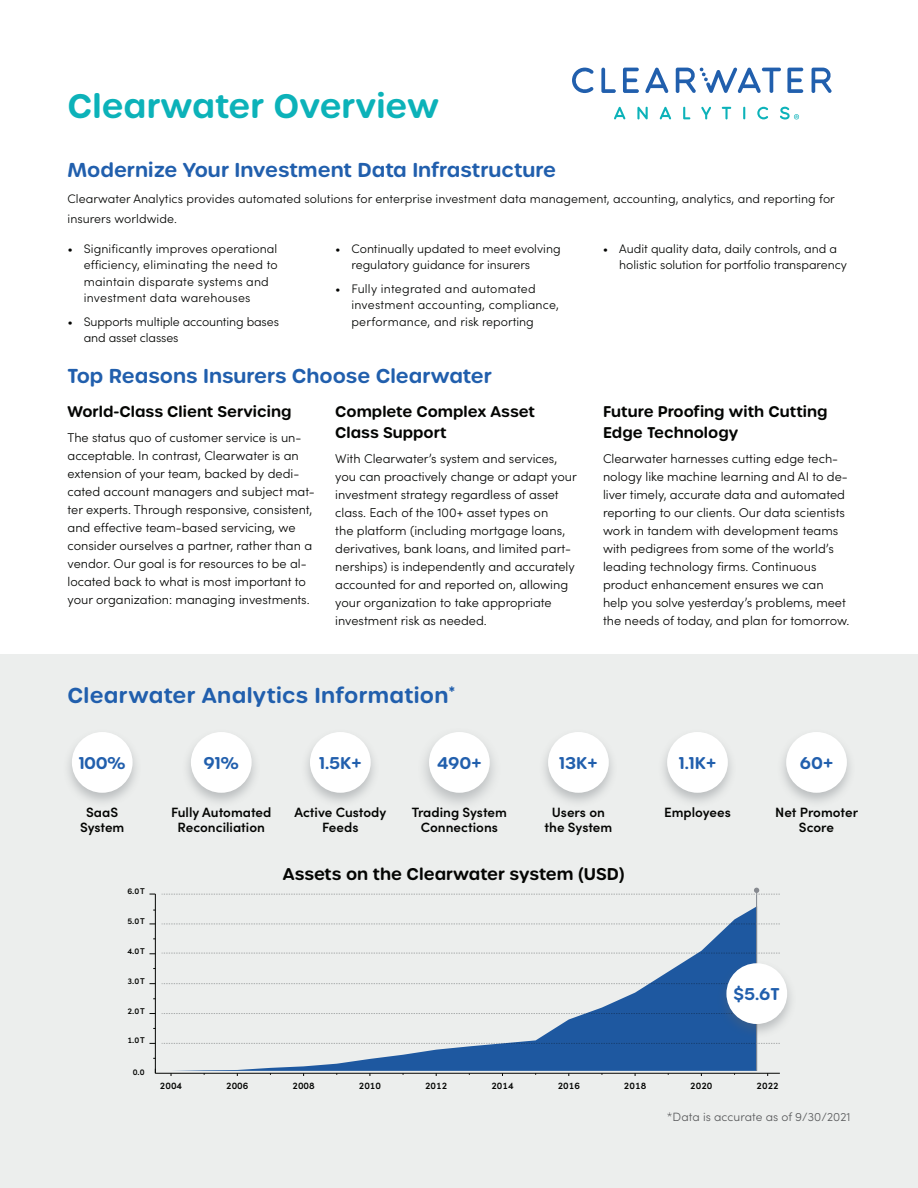
<style>
.page{position:relative;width:918px;height:1188px;background:#fff}
.page>*{position:absolute;margin:0;border:0;box-sizing:border-box;transform-origin:0 0}
.t1{font:600 33px "Urbane Rounded";color:#0cb2b9}
.t2{font:600 21px "Urbane Rounded";letter-spacing:.01em;color:#215fad}
.t3{font:600 19.5px "Urbane Rounded";color:#215fad}
.t4{font:600 16.5px "Urbane Rounded";color:#215fad}
.t5{font:600 16.5px "Urbane Rounded";color:#040503}
.t6{font:600 15px/21px "Urbane Rounded";color:#040503}
.t7{font:600 13.5px/15px "Sofia Pro";color:#040503;text-align:center}
.t8{font:300 12.75px/18px "Sofia Pro";color:#040503}
.t9{font:300 12.3px/16.5px "Sofia Pro";letter-spacing:.005em;color:#040503}
.t10{font:300 12px "Sofia Pro";letter-spacing:.005em;color:#57585a}
.t11{font:600 9.6px "Sofia Pro";color:#040503}
.t12{font:600 8.4px "Sofia Pro";letter-spacing:.1em;color:#040503}
</style>
<div class="page">
<div style="left:0;top:654px;width:918px;height:534px;background:#eceeed"></div>
<div style="left:63px;top:728px;width:79px;height:80px;background:#5f646a;opacity:.35"></div>
<div style="left:72px;top:732px;width:61px;height:61px;background:#fff;border-radius:50%"></div>
<div style="left:539px;top:728px;width:79px;height:80px;background:#5f646a;opacity:.35"></div>
<div style="left:548px;top:732px;width:61px;height:61px;background:#fff;border-radius:50%"></div>
<div style="left:301px;top:728px;width:79px;height:80px;background:#5f646a;opacity:.35"></div>
<div style="left:310px;top:732px;width:61px;height:61px;background:#fff;border-radius:50%"></div>
<div style="left:182px;top:728px;width:79px;height:80px;background:#5f646a;opacity:.35"></div>
<div style="left:191px;top:732px;width:61px;height:61px;background:#fff;border-radius:50%"></div>
<div style="left:777px;top:728px;width:79px;height:80px;background:#5f646a;opacity:.35"></div>
<div style="left:786px;top:732px;width:61px;height:61px;background:#fff;border-radius:50%"></div>
<div style="left:658px;top:728px;width:79px;height:80px;background:#5f646a;opacity:.35"></div>
<div style="left:667px;top:732px;width:61px;height:61px;background:#fff;border-radius:50%"></div>
<div style="left:417px;top:727px;width:85px;height:85px;background:#5f646a;opacity:.35"></div>
<div style="left:429px;top:732px;width:61px;height:61px;background:#fff;border-radius:50%"></div>
<hr style="left:155px;top:1073px;width:625px;height:1px;background:#040503">
<hr style="left:155px;top:894px;width:1px;height:179px;background:#040503">
<svg style="left:162px;top:924px;width:618px;height:1px"></svg>
<svg style="left:162px;top:953px;width:618px;height:1px"></svg>
<svg style="left:162px;top:1043px;width:618px;height:1px"></svg>
<svg style="left:171px;top:907px;width:585px;height:164px"></svg>
<hr style="left:756px;top:890px;width:1px;height:181px;background:#878a90">
<svg style="left:162px;top:888px;width:618px;height:7px"></svg>
<div style="left:717px;top:960px;width:79px;height:79px;background:#5f646a;opacity:.35"></div>
<div style="left:726px;top:963px;width:61px;height:61px;background:#fff;border-radius:50%"></div>
<svg style="left:645px;top:67px;width:24px;height:26px"></svg>
<svg style="left:572px;top:68px;width:22px;height:25px"></svg>
<svg style="left:623px;top:68px;width:16px;height:25px"></svg>
<svg style="left:601px;top:68px;width:15px;height:25px"></svg>
<svg style="left:787px;top:68px;width:16px;height:25px"></svg>
<svg style="left:676px;top:67px;width:105px;height:26px"></svg>
<svg style="left:812px;top:68px;width:20px;height:25px"></svg>
<svg style="left:701px;top:107px;width:10px;height:13px"></svg>
<svg style="left:614px;top:107px;width:12px;height:13px"></svg>
<svg style="left:660px;top:107px;width:11px;height:13px"></svg>
<svg style="left:722px;top:107px;width:9px;height:12px"></svg>
<svg style="left:743px;top:107px;width:2px;height:12px"></svg>
<svg style="left:757px;top:107px;width:11px;height:12px"></svg>
<svg style="left:683px;top:107px;width:7px;height:12px"></svg>
<svg style="left:637px;top:107px;width:11px;height:12px"></svg>
<svg style="left:780px;top:107px;width:19px;height:13px"></svg>
<h1 class="t1" style="left:68px;top:84px;width:373px">Clearwater Overview</h1>
<h3 class="t3" style="left:68px;top:157px;width:490px">Modernize Your Investment Data Infrastructure</h3>
<p class="t9" style="left:68px;top:189px;width:769px;line-height:19.5px">Clearwater Analytics provides automated solutions for enterprise investment data management, accounting, analytics, and reporting for insurers worldwide.</p>
<p class="t9" style="left:84px;top:240px;width:196px;text-indent:-16px">• Significantly improves operational efficiency, eliminating the need to maintain disparate systems and investment data warehouses</p>
<p class="t9" style="left:84px;top:312px;width:197px;text-indent:-16px">• Supports multiple accounting bases and asset classes</p>
<p class="t9" style="left:619px;top:240px;width:229px;text-indent:-16px">• Audit quality data, daily controls, and a holistic solution for portfolio transparency</p>
<p class="t9" style="left:351px;top:240px;width:211px;text-indent:-16px">• Continually updated to meet evolving regulatory guidance for insurers</p>
<p class="t9" style="left:351px;top:279px;width:209px;text-indent:-16px">• Fully integrated and automated investment accounting, compliance, performance, and risk reporting</p>
<h3 class="t3" style="left:68px;top:362px;width:426px">Top Reasons Insurers Choose Clearwater</h3>
<p class="t6" style="left:68px;top:401px;width:226px">World-Class Client Servicing</p>
<p class="t8" style="left:68px;top:428px;width:249px">The status quo of customer service is un&shy;acceptable. In contrast, Clearwater is an extension of your team, backed by dedi&shy;cated account managers and subject mat&shy;ter experts. Through responsive, consistent, and effective team-based servicing, we consider ourselves a partner, rather than a vendor. Our goal is for resources to be al&shy;located back to what is most important to your organization: managing investments.</p>
<p class="t6" style="left:335px;top:401px;width:201px">Complete Complex Asset<br>Class Support</p>
<p class="t8" style="left:335px;top:449px;width:243px">With Clearwater’s system and services, you can proactively change or adapt your investment strategy regardless of asset class. Each of the 100+ asset types on<br>the platform (including mortgage loans, derivatives, bank loans, and limited part&shy;nerships) is independently and accurately accounted for and reported on, allowing your organization to take appropriate investment risk as needed.</p>
<h2 class="t2" style="left:68px;top:681px;width:389px">Clearwater Analytics Information<sup>*</sup></h2>
<p class="t6" style="left:603px;top:401px;width:226px">Future Proofing with Cutting<br>Edge Technology</p>
<p class="t8" style="left:603px;top:449px;width:248px">Clearwater harnesses cutting edge tech&shy;nology like machine learning and AI to de&shy;liver timely, accurate data and automated reporting to our clients. Our data scientists work in tandem with development teams with pedigrees from some of the world’s leading technology firms. Continuous product enhancement ensures we can help you solve yesterday’s problems, meet the needs of today, and plan for tomorrow.</p>
<p class="t4" style="left:79px;top:752px;width:49px">100%</p>
<p class="t7" style="left:80px;top:804px;width:46px">SaaS<br>System</p>
<p class="t12" style="left:127px;top:885px;width:19px">6.0T</p>
<p class="t12" style="left:127px;top:915px;width:19px">5.0T</p>
<p class="t12" style="left:127px;top:944px;width:19px">4.0T</p>
<p class="t12" style="left:127px;top:974px;width:19px">3.0T</p>
<p class="t12" style="left:127px;top:1004px;width:19px">2.0T</p>
<p class="t12" style="left:127px;top:1034px;width:19px">1.0T</p>
<p class="t12" style="left:133px;top:1065px;width:13px">0.0</p>
<p class="t4" style="left:203px;top:752px;width:37px">91%</p>
<p class="t7" style="left:171px;top:804px;width:102px">Fully Automated<br>Reconciliation</p>
<p class="t4" style="left:319px;top:752px;width:44px">1.5K+</p>
<p class="t7" style="left:294px;top:804px;width:94px">Active Custody<br>Feeds</p>
<p class="t4" style="left:437px;top:752px;width:46px">490+</p>
<p class="t7" style="left:412px;top:804px;width:97px">Trading System<br>Connections</p>
<p class="t4" style="left:559px;top:752px;width:40px">13K+</p>
<p class="t7" style="left:545px;top:804px;width:69px">Users on the System</p>
<p class="t5" style="left:283px;top:863px;width:343px">Assets on the Clearwater system (USD)</p>
<p class="t4" style="left:679px;top:752px;width:39px">1.1K+</p>
<p class="t7" style="left:664px;top:804px;width:68px">Employees</p>
<p class="t4" style="left:800px;top:752px;width:35px">60+</p>
<p class="t7" style="left:775px;top:804px;width:84px">Net Promoter<br>Score</p>
<p class="t4" style="left:734px;top:983px;width:48px">$5.6T</p>
<p class="t11" style="left:160px;top:1078px;width:24px">2004</p>
<p class="t11" style="left:226px;top:1078px;width:24px">2006</p>
<p class="t11" style="left:292px;top:1078px;width:24px">2008</p>
<p class="t11" style="left:359px;top:1078px;width:24px">2010</p>
<p class="t11" style="left:425px;top:1078px;width:24px">2012</p>
<p class="t11" style="left:491px;top:1078px;width:24px">2014</p>
<p class="t11" style="left:558px;top:1078px;width:24px">2016</p>
<p class="t11" style="left:624px;top:1078px;width:24px">2018</p>
<p class="t11" style="left:690px;top:1078px;width:24px">2020</p>
<p class="t11" style="left:757px;top:1078px;width:24px">2022</p>
<p class="t10" style="left:667px;top:1108px;width:185px">*Data is accurate as of 9/30/2021</p>
</div>
